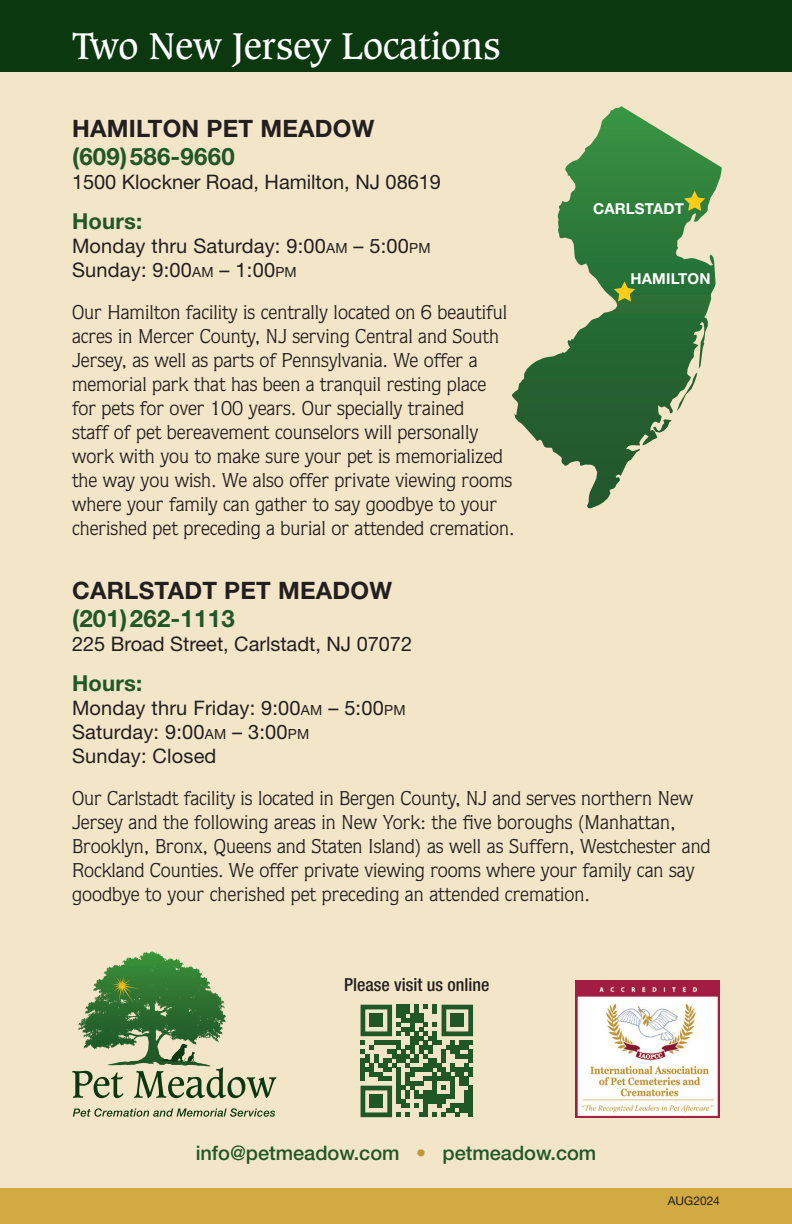
<style>
.page{position:relative;width:792px;height:1224px;background:#f3e5c7}
.page>*{position:absolute;margin:0;border:0;box-sizing:border-box;transform-origin:0 0}
.t1{font:36px "Caxton Std";color:#fff}
.t2{font:700 24px "Helvetica Neue LT Std";letter-spacing:.01em;color:#231f20}
.t3{font:700 24px "Helvetica Neue LT Std";letter-spacing:.01em;color:#1f5727}
.t4{font:700 22px "Helvetica Neue LT Std";letter-spacing:.01em;color:#1f5727}
.t5{font:20px/24px "Quorum Std";color:#231f20}
.t6{font:20px/24px "Helvetica Neue LT Std";letter-spacing:.01em;color:#231f20}
.t7{font:500 20px "Helvetica Neue LT Std";color:#1f5727}
.t8{font:500 condensed 18px "Helvetica Neue LT Std";color:#231f20}
.t9{font:700 15px "Helvetica Neue LT Std";letter-spacing:.01em;color:#fff}
.t10{font:12px "Helvetica Neue LT Std";color:#231f20}
.s1{font-size:14px}
.s2{color:#bc9939}
</style>
<div class="page">
<svg style="left:122px;top:952px;width:30px;height:11px"></svg>
<svg style="left:78px;top:1029px;width:11px;height:9px"></svg>
<svg style="left:72px;top:1071px;width:51px;height:27px"></svg>
<svg style="left:134px;top:1036px;width:143px;height:62px"></svg>
<svg style="left:105px;top:974px;width:44px;height:36px;background:#3f7c33"></svg>
<svg style="left:73px;top:1108px;width:202px;height:9px"></svg>
<img style="left:575px;top:980px;width:145px;height:137px">
<div style="left:0;top:0;width:792px;height:72px;background:#0b380e"></div>
<div style="left:0;top:1188px;width:792px;height:36px;background:#d2aa42"></div>
<svg style="left:512px;top:106px;width:208px;height:402px"></svg>
<svg style="left:614px;top:281px;width:21px;height:21px"></svg>
<svg style="left:684px;top:191px;width:21px;height:20px"></svg>
<svg style="left:361px;top:1005px;width:112px;height:112px"></svg>
<div style="left:370px;top:1014px;width:13px;height:13px;background:#1f5727"></div>
<div style="left:451px;top:1014px;width:13px;height:13px;background:#1f5727"></div>
<div style="left:370px;top:1095px;width:13px;height:13px;background:#1f5727"></div>
<h1 class="t1" style="left:72px;top:25px;width:430px">Two New Jersey Locations</h1>
<p class="t2" style="left:72px;top:114px;width:304px">HAMILTON PET MEADOW</p>
<p class="t3" style="left:72px;top:142px;width:164px">(609)586-9660</p>
<p class="t6" style="left:72px;top:170px;width:371px">1500 Klockner Road, Hamilton, NJ 08619</p>
<p class="t4" style="left:72px;top:208px;width:72px">Hours:</p>
<p class="t6" style="left:72px;top:234px;width:360px">Monday thru Saturday: 9:00<span class="s1">AM</span> – 5:00<span class="s1">PM<br></span>Sunday: 9:00<span class="s1">AM</span> – 1:00<span class="s1">PM</span></p>
<p class="t5" style="left:72px;top:300px;width:444px">Our Hamilton facility is centrally located on 6 beautiful acres in Mercer County, NJ serving Central and South Jersey, as well as parts of Pennsylvania. We offer a memorial park that has been a tranquil resting place for pets for over 100 years. Our specially trained<br>staff of pet bereavement counselors will personally work with you to make sure your pet is memorialized the way you wish. We also offer private viewing rooms where your family can gather to say goodbye to your cherished pet preceding a burial or attended cremation.</p>
<p class="t9" style="left:593px;top:199px;width:93px">CARLSTADT</p>
<p class="t9" style="left:631px;top:270px;width:82px">HAMILTON</p>
<p class="t2" style="left:72px;top:576px;width:322px">CARLSTADT PET MEADOW</p>
<p class="t3" style="left:72px;top:604px;width:164px">(201)262-1113</p>
<p class="t6" style="left:72px;top:632px;width:342px">225 Broad Street, Carlstadt, NJ 07072</p>
<p class="t4" style="left:72px;top:670px;width:72px">Hours:</p>
<p class="t6" style="left:72px;top:696px;width:335px">Monday thru Friday: 9:00<span class="s1">AM</span> – 5:00<span class="s1">PM<br></span>Saturday: 9:00<span class="s1">AM</span> – 3:00<span class="s1">PM<br></span>Sunday: Closed</p>
<p class="t5" style="left:72px;top:786px;width:640px">Our Carlstadt facility is located in Bergen County, NJ and serves northern New Jersey and the following areas in New York: the five boroughs (Manhattan, Brooklyn, Bronx, Queens and Staten Island) as well as Suffern, Westchester and Rockland Counties. We offer private viewing rooms where your family can say goodbye to your cherished pet preceding an attended cremation.</p>
<p class="t8" style="left:344px;top:974px;width:147px">Please visit us online</p>
<p class="t7" style="left:196px;top:1141px;width:402px">info@petmeadow.com <span class="s2">•</span> petmeadow.com</p>
<p class="t10" style="left:668px;top:1193px;width:54px">AUG2024</p>
</div>
